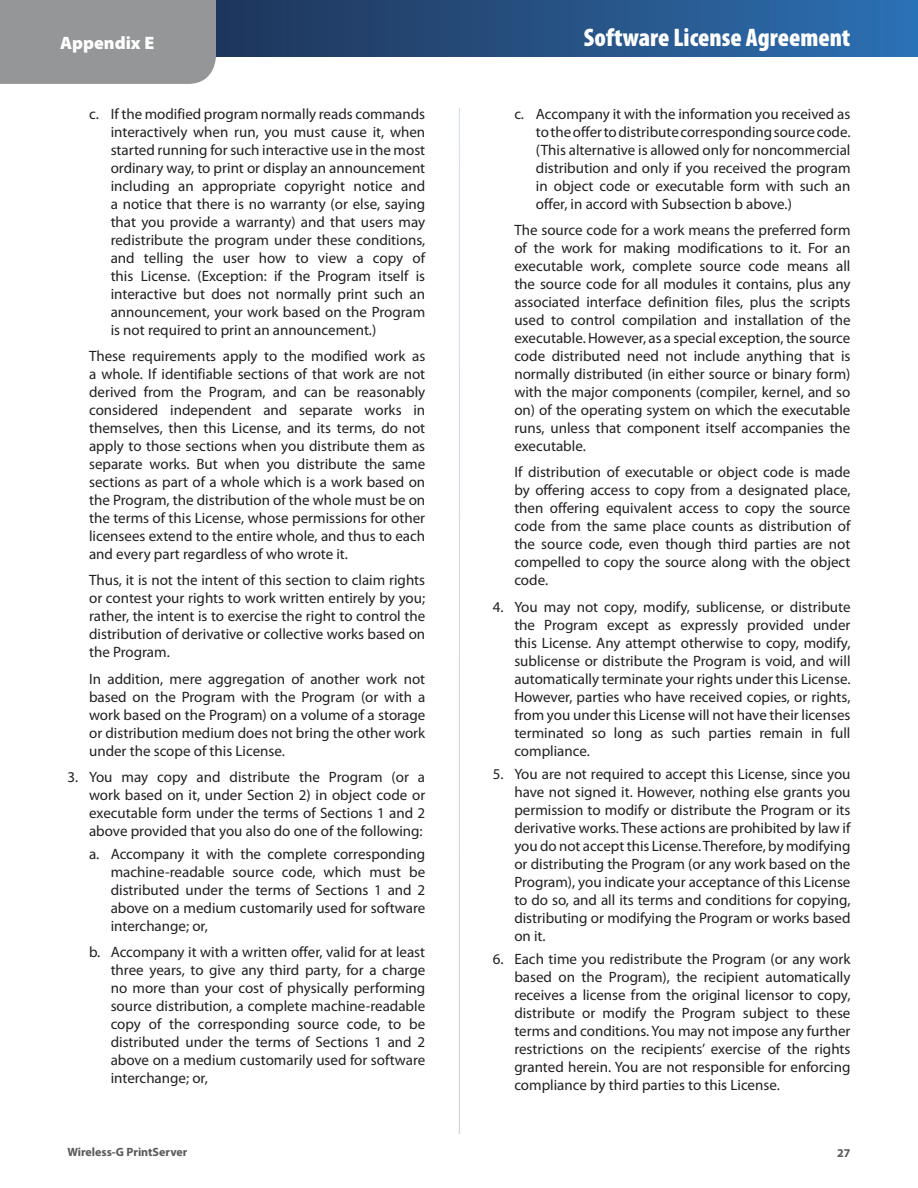
<style>
.page{position:relative;width:918px;height:1188px;background:#fff}
.page>*{position:absolute;margin:0;border:0;box-sizing:border-box;transform-origin:0 0}
.t1{font:900 condensed 25.5px "Myriad Pro";color:#fff}
.t2{font:900 18px "Myriad Pro";color:#fff}
.t3{font:15px/18px "Myriad Pro";color:#231f20;text-align:justify}
.t4{font:700 12px "Myriad Pro";color:#58595b}
</style>
<div class="page">
<div style="left:0;top:0;width:216px;height:84px;background:#949698"></div>
<div style="left:217px;top:1px;width:700px;height:55px;background:linear-gradient(to right,#203559,#2c70b3)"></div>
<p class="t2" style="left:60px;top:30px;width:96px">Appendix E</p>
<h1 class="t1" style="left:584px;top:21px;width:268px">Software License Agreement</h1>
<p class="t3" style="left:111px;top:106px;width:316px;text-indent:-22px">c. If the modified program normally reads commands interactively when run, you must cause it, when started running for such interactive use in the most ordinary way, to print or display an announcement including an appropriate copyright notice and a notice that there is no warranty (or else, saying that you provide a warranty) and that users may redistribute the program under these conditions, and telling the user how to view a copy of this License. (Exception: if the Program itself is interactive but does not normally print such an announcement, your work based on the Program is not required to print an announcement.)</p>
<p class="t3" style="left:89px;top:348px;width:338px">These requirements apply to the modified work as a whole. If identifiable sections of that work are not derived from the Program, and can be reasonably considered independent and separate works in themselves, then this License, and its terms, do not apply to those sections when you distribute them as separate works. But when you distribute the same sections as part of a whole which is a work based on the Program, the distribution of the whole must be on the terms of this License, whose permissions for other licensees extend to the entire whole, and thus to each and every part regardless of who wrote it.</p>
<p class="t3" style="left:89px;top:572px;width:338px">Thus, it is not the intent of this section to claim rights or contest your rights to work written entirely by you; rather, the intent is to exercise the right to control the distribution of derivative or collective works based on the Program.</p>
<p class="t3" style="left:89px;top:670px;width:338px">In addition, mere aggregation of another work not based on the Program with the Program (or with a work based on the Program) on a volume of a storage or distribution medium does not bring the other work under the scope of this License.</p>
<p class="t3" style="left:89px;top:768px;width:338px;text-indent:-22px">3. You may copy and distribute the Program (or a work based on it, under Section 2) in object code or executable form under the terms of Sections 1 and 2 above provided that you also do one of the following:</p>
<p class="t3" style="left:111px;top:845px;width:316px;text-indent:-22px">a. Accompany it with the complete corresponding machine-readable source code, which must be distributed under the terms of Sections 1 and 2 above on a medium customarily used for software interchange; or,</p>
<p class="t3" style="left:111px;top:943px;width:316px;text-indent:-22px">b. Accompany it with a written offer, valid for at least three years, to give any third party, for a charge no more than your cost of physically performing source distribution, a complete machine-readable copy of the corresponding source code, to be distributed under the terms of Sections 1 and 2 above on a medium customarily used for software interchange; or,</p>
<p class="t4" style="left:68px;top:1145px;width:121px">Wireless-G PrintServer</p>
<p class="t3" style="left:536px;top:106px;width:316px;text-indent:-22px">c. Accompany it with the information you received as to the offer to distribute corresponding source code. (This alternative is allowed only for noncommercial distribution and only if you received the program in object code or executable form with such an offer, in accord with Subsection b above.)</p>
<p class="t3" style="left:514px;top:222px;width:338px">The source code for a work means the preferred form of the work for making modifications to it. For an executable work, complete source code means all the source code for all modules it contains, plus any associated interface definition files, plus the scripts used to control compilation and installation of the executable. However, as a special exception, the source code distributed need not include anything that is normally distributed (in either source or binary form) with the major components (compiler, kernel, and so on) of the operating system on which the executable runs, unless that component itself accompanies the executable.</p>
<p class="t3" style="left:514px;top:464px;width:338px">If distribution of executable or object code is made by offering access to copy from a designated place, then offering equivalent access to copy the source code from the same place counts as distribution of the source code, even though third parties are not compelled to copy the source along with the object code.</p>
<p class="t3" style="left:514px;top:598px;width:338px;text-indent:-22px">4. You may not copy, modify, sublicense, or distribute the Program except as expressly provided under this License. Any attempt otherwise to copy, modify, sublicense or distribute the Program is void, and will automatically terminate your rights under this License.<br>However, parties who have received copies, or rights, from you under this License will not have their licenses terminated so long as such parties remain in full compliance.</p>
<p class="t3" style="left:514px;top:765px;width:338px;text-indent:-22px">5. You are not required to accept this License, since you have not signed it. However, nothing else grants you permission to modify or distribute the Program or its derivative works. These actions are prohibited by law if you do not accept this License. Therefore, by modifying or distributing the Program (or any work based on the Program), you indicate your acceptance of this License to do so, and all its terms and conditions for copying, distributing or modifying the Program or works based on it.</p>
<p class="t3" style="left:514px;top:951px;width:338px;text-indent:-22px">6. Each time you redistribute the Program (or any work based on the Program), the recipient automatically receives a license from the original licensor to copy, distribute or modify the Program subject to these terms and conditions. You may not impose any further restrictions on the recipients’ exercise of the rights granted herein. You are not responsible for enforcing compliance by third parties to this License.</p>
<p class="t4" style="left:837px;top:1147px;width:15px">27</p>
</div>
